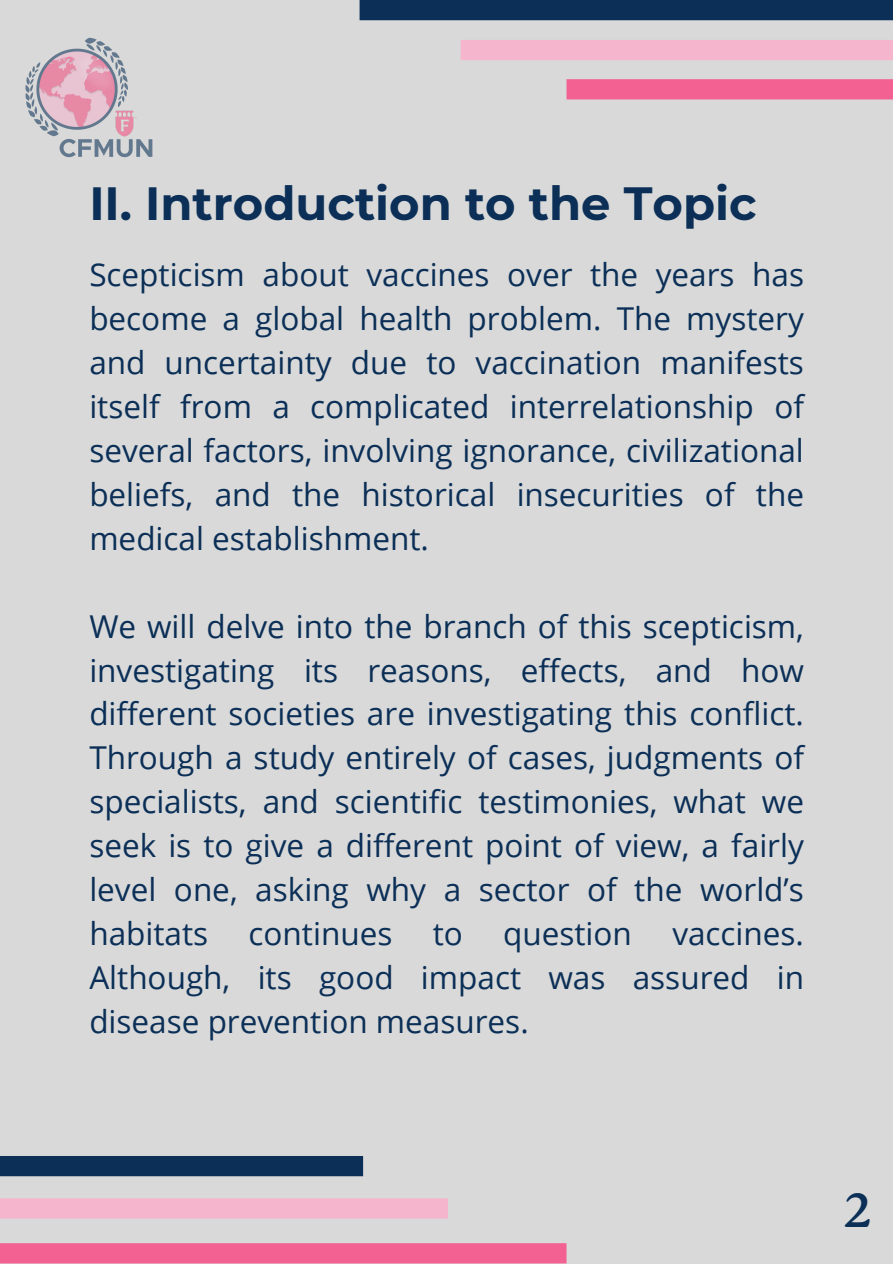
<style>
.page{position:relative;width:893px;height:1264px;background:#fff}
.page>*{position:absolute;margin:0;border:0;box-sizing:border-box;transform-origin:0 0}
.t1{font:47.85px "Roca One";color:#0b2f57}
.t2{font:700 46.5px "Montserrat";color:#0b2f57}
.t3{font:31.5px/43.8px "Open Sans";color:#0b2f57;text-align:justify}
</style>
<div class="page">
<div style="left:0;top:0;width:892px;height:1263px;background:#d9d9d9"></div>
<div style="left:359px;top:0;width:533px;height:20px;background:#0b2f57"></div>
<div style="left:460px;top:40px;width:432px;height:20px;background:#f4b5cd"></div>
<div style="left:566px;top:79px;width:326px;height:20px;background:#f26191"></div>
<div style="left:0;top:1155px;width:363px;height:21px;background:#0b2f57"></div>
<div style="left:0;top:1198px;width:448px;height:20px;background:#f4b5cd"></div>
<div style="left:0;top:1243px;width:566px;height:20px;background:#f26191"></div>
<img style="left:25px;top:37px;width:128px;height:121px">
<h1 class="t2" style="left:89px;top:175px;width:668px">II. Introduction to the Topic</h1>
<p class="t3" style="left:89px;top:252px;width:716px">Scepticism about vaccines over the years has become a global health problem. The mystery and uncertainty due to vaccination manifests itself from a complicated interrelationship of several factors, involving ignorance, civilizational beliefs, and the historical insecurities of the medical establishment.</p>
<p class="t3" style="left:89px;top:603px;width:716px">We will delve into the branch of this scepticism, investigating its reasons, effects, and how different societies are investigating this conflict.<br>Through a study entirely of cases, judgments of specialists, and scientific testimonies, what we seek is to give a different point of view, a fairly level one, asking why a sector of the world’s habitats</p>
<p class="t3" style="left:89px;top:910px;width:716px;text-indent:583px">vaccines.<br>Although, its good impact was assured in disease prevention measures.</p>
<p class="t3" style="left:248px;top:910px;width:145px">continues</p>
<p class="t3" style="left:433px;top:910px;width:32px">to</p>
<p class="t3" style="left:503px;top:910px;width:130px">question</p>
<p class="t1" style="left:843px;top:1182px;width:30px">2</p>
</div>
